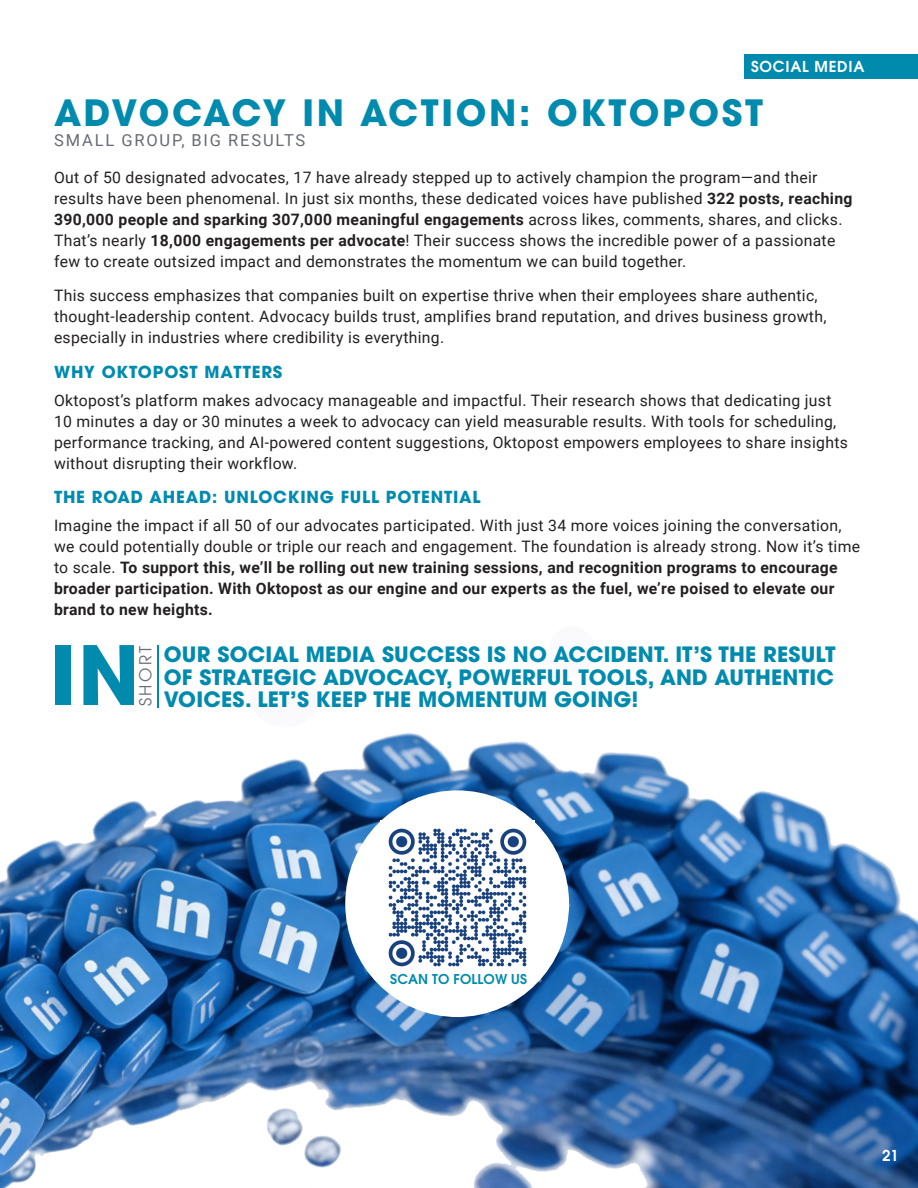
<style>
.page{position:relative;width:918px;height:1188px;background:#fff}
.page>*{position:absolute;margin:0;border:0;box-sizing:border-box;transform-origin:0 0}
.t1{font:700 81px "ITC Avant Garde Pro";color:#008bae}
.Heading_1{font:700 36px "ITC Avant Garde Pro";letter-spacing:.075em;color:#008bae}
.t2{font:700 21px/22.5px "ITC Avant Garde Pro";letter-spacing:.01em;color:#008bae;text-align:justify}
.t3{font:700 16.5px "ITC Avant Garde Pro";letter-spacing:.05em;color:#008bae}
.Heading_3{font:16.5px "Roboto";letter-spacing:.11em;color:#676c71}
.t4{font:16.5px "ITC Avant Garde Pro";letter-spacing:.15em;color:#676c71}
.t5{font:15.75px/21px "Roboto";letter-spacing:.02em;color:#231f20}
.t6{font:600 15px "ITC Avant Garde Pro";letter-spacing:.05em;color:#fff}
.t7{font:600 13.5px "ITC Avant Garde Pro";letter-spacing:.01em;color:#008bae}
.s1{font-weight:700}
</style>
<div class="page">
<img style="left:0;top:645px;width:918px;height:543px">
<div style="left:345px;top:790px;width:224px;height:227px;background:#fff;border-radius:50%"></div>
<img style="left:388px;top:828px;width:139px;height:139px">
<div style="left:744px;top:54px;width:174px;height:25px;background:#008bae"></div>
<div style="left:250px;top:665px;width:70px;height:62px;background:#fafafc;border-radius:50%"></div>
<div style="left:549px;top:626px;width:46px;height:50px;background:#fafafc;border-radius:50%"></div>
<hr style="left:158px;top:645px;width:1px;height:62px;background:#008bae">
<p class="t6" style="left:751px;top:57px;width:115px">SOCIAL MEDIA</p>
<p class="Heading_1" style="left:54px;top:89px;width:710px">ADVOCACY IN ACTION: OKTOPOST</p>
<p class="Heading_3" style="left:54px;top:129px;width:253px">SMALL GROUP, BIG RESULTS</p>
<p class="t5" style="left:54px;top:166px;width:800px">Out of 50 designated advocates, 17 have already stepped up to actively champion the program—and their results have been phenomenal. In just six months, these dedicated voices have published <span class="s1">322 posts, reaching 390,000 people and sparking 307,000 meaningful engagements</span> across likes, comments, shares, and clicks.<br>That’s nearly <span class="s1">18,000 engagements per advocate</span>! Their success shows the incredible power of a passionate few to create outsized impact and demonstrates the momentum we can build together.</p>
<p class="t5" style="left:54px;top:285px;width:774px">This success emphasizes that companies built on expertise thrive when their employees share authentic, thought-leadership content. Advocacy builds trust, amplifies brand reputation, and drives business growth, especially in industries where credibility is everything.</p>
<p class="t3" style="left:54px;top:361px;width:230px">WHY OKTOPOST MATTERS</p>
<p class="t5" style="left:54px;top:389px;width:795px">Oktopost’s platform makes advocacy manageable and impactful. Their research shows that dedicating just 10 minutes a day or 30 minutes a week to advocacy can yield measurable results. With tools for scheduling, performance tracking, and AI-powered content suggestions, Oktopost empowers employees to share insights without disrupting their workflow.</p>
<p class="t3" style="left:54px;top:486px;width:428px">THE ROAD AHEAD: UNLOCKING FULL POTENTIAL</p>
<p class="t5" style="left:54px;top:514px;width:808px">Imagine the impact if all 50 of our advocates participated. With just 34 more voices joining the conversation, we could potentially double or triple our reach and engagement. The foundation is already strong. Now it’s time to scale. <span class="s1">To support this, we’ll be rolling out new training sessions, and recognition programs to encourage broader participation. With Oktopost as our engine and our experts as the fuel, we’re poised to elevate our brand to new heights.</span></p>
<p class="t1" style="left:49px;top:621px;width:92px">IN</p>
<p class="t4" style="left:135px;top:706px;width:62px;rotate:-90deg">SHORT</p>
<p class="t2" style="left:164px;top:643px;width:673px">OUR SOCIAL MEDIA SUCCESS IS NO ACCIDENT. IT’S THE RESULT OF STRATEGIC ADVOCACY, POWERFUL TOOLS, AND AUTHENTIC VOICES. LET’S KEEP THE MOMENTUM GOING!</p>
<p class="t7" style="left:390px;top:970px;width:138px">SCAN TO FOLLOW US</p>
<p class="t6" style="left:882px;top:1146px;width:18px">21</p>
</div>
